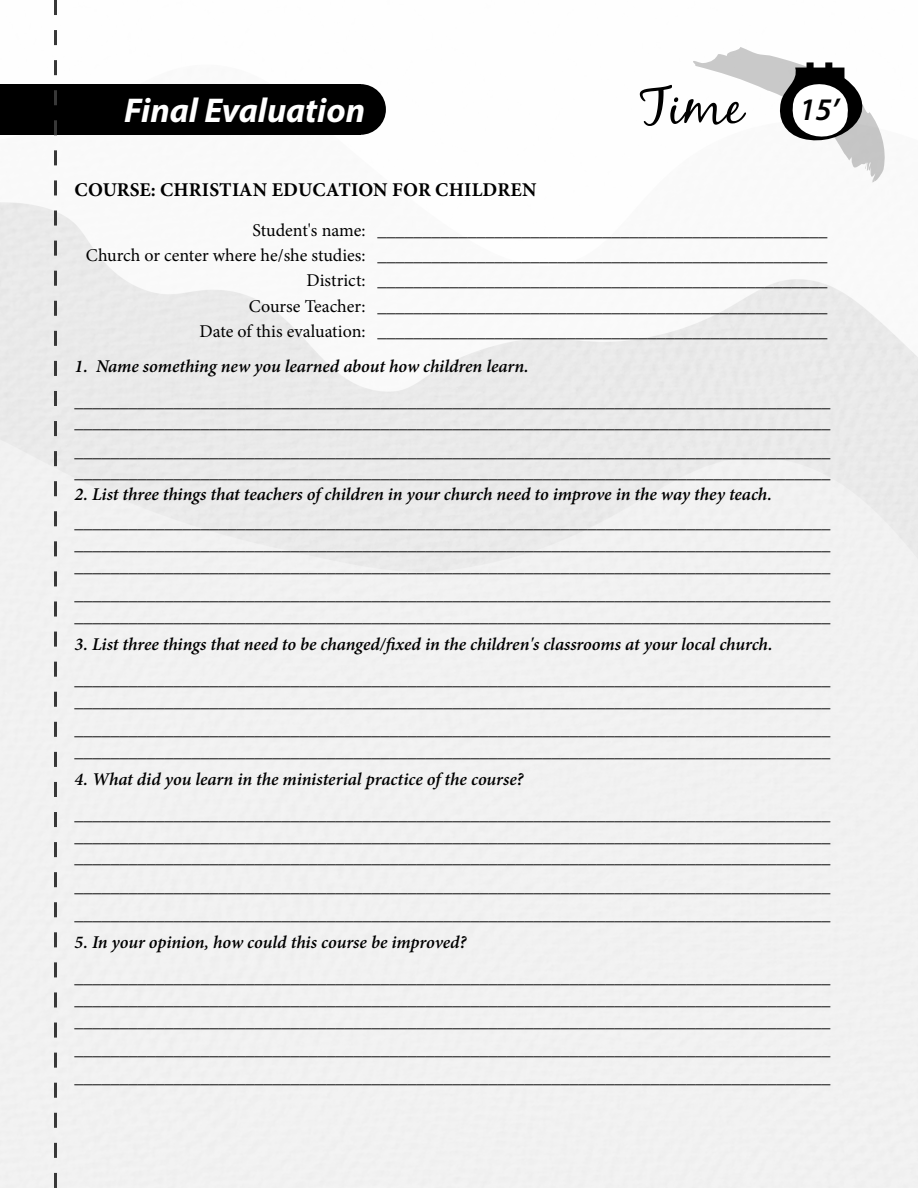
<style>
.page{position:relative;width:918px;height:1188px;background:#fff}
.page>*{position:absolute;margin:0;border:0;box-sizing:border-box;transform-origin:0 0}
.t1{font:italic 700 34.5px "Myriad Pro";color:#fff}
.t2{font:italic 600 31.5px "Myriad Pro";color:#000}
.t3{font:700 19.5px "Minion Pro";letter-spacing:.01em;color:#000}
.t4{font:italic 600 18px/28.3px "Minion Pro";letter-spacing:-.005em;color:#000}
.s1{font-weight:400;font-style:normal}
</style>
<div class="page">
<div style="left:0;top:84px;width:361px;height:51px;background:#000"></div>
<div style="left:335px;top:84px;width:51px;height:51px;background:#000;border-radius:50%"></div>
<svg style="left:640px;top:47px;width:248px;height:136px"></svg>
<svg style="left:54px;top:0;width:3px;height:1188px"></svg>
<h1 class="t1" style="left:124px;top:88px;width:242px">Final Evaluation</h1>
<h2 class="t2" style="left:799px;top:89px;width:41px">15’</h2>
<p class="t3" style="left:75px;top:176px;width:463px">COURSE: CHRISTIAN EDUCATION FOR CHILDREN</p>
<p class="t4" style="left:86px;top:218px;width:743px;line-height:25px;text-align:right"><span class="s1">Student's name:</span> __________________________________________________<br><span class="s1">Church or center where he/she studies:</span> __________________________________________________ <span class="s1">District:</span> __________________________________________________<br><span class="s1">Course Teacher:</span> __________________________________________________<br><span class="s1">Date of this evaluation:</span> __________________________________________________</p>
<p class="t4" style="left:75px;top:348px;width:757px;line-height:35.1px">1. Name something new you learned about how children learn. ____________________________________________________________________________________</p>
<p class="t4" style="left:75px;top:408px;width:757px">____________________________________________________________________________________ ____________________________________________________________________________________</p>
<p class="t4" style="left:75px;top:458px;width:757px">____________________________________________________________________________________</p>
<p class="t4" style="left:75px;top:480px;width:757px">2. List three things that teachers of children in your church need to improve in the way they teach. ____________________________________________________________________________________</p>
<p class="t4" style="left:75px;top:533px;width:757px;line-height:21.6px">____________________________________________________________________________________ ____________________________________________________________________________________</p>
<p class="t4" style="left:75px;top:583px;width:757px;line-height:21.6px">____________________________________________________________________________________ ____________________________________________________________________________________</p>
<p class="t4" style="left:75px;top:626px;width:757px;line-height:35.1px">3. List three things that need to be changed/fixed in the children's classrooms at your local church. ____________________________________________________________________________________</p>
<p class="t4" style="left:75px;top:686px;width:757px">____________________________________________________________________________________ ____________________________________________________________________________________</p>
<p class="t4" style="left:75px;top:736px;width:757px">____________________________________________________________________________________</p>
<p class="t4" style="left:75px;top:761px;width:757px;line-height:35.1px">4. What did you learn in the ministerial practice of the course? ____________________________________________________________________________________</p>
<p class="t4" style="left:75px;top:825px;width:757px;line-height:21.6px">____________________________________________________________________________________ ____________________________________________________________________________________</p>
<p class="t4" style="left:75px;top:871px;width:757px">____________________________________________________________________________________ ____________________________________________________________________________________</p>
<p class="t4" style="left:75px;top:925px;width:757px;line-height:35.1px">5. In your opinion, how could this course be improved? ____________________________________________________________________________________</p>
<p class="t4" style="left:75px;top:988px;width:757px;line-height:21.6px">____________________________________________________________________________________ ____________________________________________________________________________________</p>
<p class="t4" style="left:75px;top:1035px;width:757px">____________________________________________________________________________________ ____________________________________________________________________________________</p>
</div>
